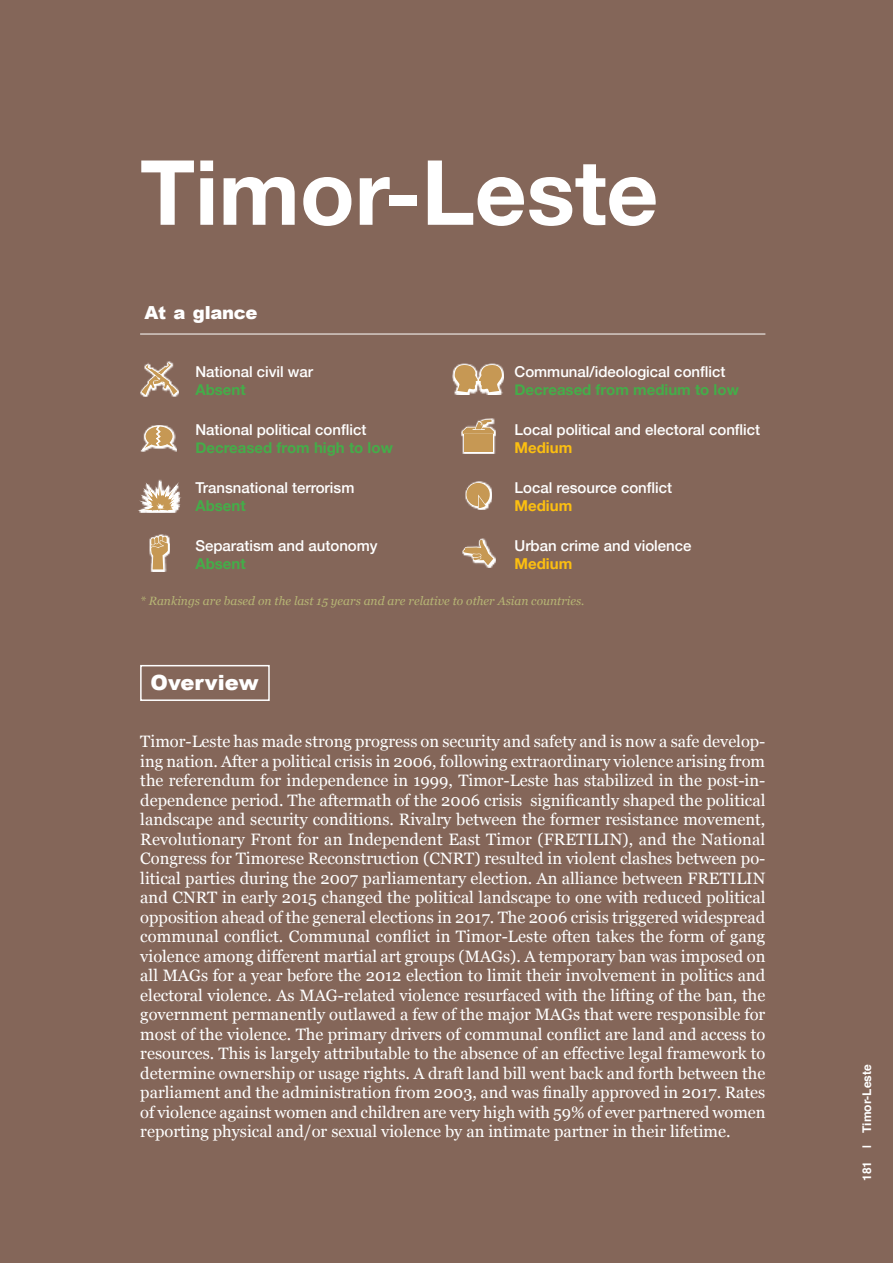
<style>
.page{position:relative;width:893px;height:1263px;background:#846659}
.page>*{position:absolute;margin:0;border:0;box-sizing:border-box;transform-origin:0 0}
.Chapter_title{font:700 90px "Helvetica Neue";color:#fff}
.Overview_heading{font:900 21px "Arial";color:#fff}
.t1{font:900 18px "Arial";letter-spacing:-.02em;color:#fff}
.overview_text{font:16.5px/19.5px "Georgia";color:#fff;text-align:justify}
.at_glance_text{font:500 15px "Helvetica Neue";color:#fff}
.at_glance_text-2{font:700 15px "Helvetica Neue";color:#44ad49}
.at_glance_text-3{font:700 15px "Helvetica Neue";color:#fcbf11}
.at_glance_note{font:italic 12px "Georgia";color:#b6b574}
.t2{font:700 12px "Helvetica";color:#fff}
</style>
<div class="page">
<div style="left:140px;top:665px;width:130px;height:36px;border:2px solid #fff"></div>
<hr style="left:140px;top:334px;width:625px;height:1px;background:#fff">
<svg style="left:139px;top:480px;width:41px;height:33px"></svg>
<svg style="left:140px;top:481px;width:38px;height:31px"></svg>
<svg style="left:140px;top:361px;width:39px;height:34px"></svg>
<svg style="left:141px;top:362px;width:37px;height:35px"></svg>
<svg style="left:151px;top:425px;width:17px;height:1px"></svg>
<svg style="left:141px;top:426px;width:36px;height:25px"></svg>
<svg style="left:149px;top:534px;width:21px;height:37px"></svg>
<div style="left:158px;top:535px;width:5px;height:9px;border:1px solid #fff;border-radius:2px"></div>
<svg style="left:150px;top:536px;width:19px;height:34px"></svg>
<svg style="left:452px;top:363px;width:52px;height:19px"></svg>
<svg style="left:453px;top:364px;width:50px;height:30px"></svg>
<svg style="left:461px;top:418px;width:34px;height:36px"></svg>
<div style="left:464px;top:434px;width:28px;height:18px;background:#c69854"></div>
<svg style="left:462px;top:419px;width:33px;height:16px"></svg>
<svg style="left:465px;top:481px;width:22px;height:29px"></svg>
<svg style="left:466px;top:482px;width:25px;height:27px"></svg>
<svg style="left:463px;top:539px;width:32px;height:28px"></svg>
<h1 class="Chapter_title" style="left:140px;top:122px;width:520px">Timor-Leste</h1>
<p class="t1" style="left:145px;top:299px;width:114px">At a glance</p>
<p class="at_glance_text" style="left:195px;top:359px;width:119px">National civil war</p>
<p class="at_glance_text-2" style="left:195px;top:378px;width:52px">Absent</p>
<p class="at_glance_text" style="left:195px;top:418px;width:172px">National political conflict</p>
<p class="at_glance_text-2" style="left:195px;top:436px;width:199px">Decreased from high to low</p>
<p class="at_glance_text" style="left:195px;top:476px;width:160px">Transnational terrorism</p>
<p class="at_glance_text-2" style="left:195px;top:494px;width:52px">Absent</p>
<p class="at_glance_text" style="left:195px;top:534px;width:184px">Separatism and autonomy</p>
<p class="at_glance_text-2" style="left:195px;top:552px;width:52px">Absent</p>
<p class="at_glance_text" style="left:514px;top:359px;width:212px">Communal/ideological conflict</p>
<p class="at_glance_text-2" style="left:514px;top:378px;width:226px">Decreased from medium to low</p>
<p class="at_glance_text" style="left:514px;top:418px;width:247px">Local political and electoral conflict</p>
<p class="at_glance_text-3" style="left:514px;top:436px;width:59px">Medium</p>
<p class="at_glance_text" style="left:514px;top:476px;width:159px">Local resource conflict</p>
<p class="at_glance_text-3" style="left:514px;top:494px;width:59px">Medium</p>
<p class="at_glance_text" style="left:514px;top:534px;width:179px">Urban crime and violence</p>
<p class="at_glance_text-3" style="left:514px;top:552px;width:59px">Medium</p>
<p class="at_glance_note" style="left:140px;top:592px;width:446px">* Rankings are based on the last 15 years and are relative to other Asian countries.</p>
<h2 class="Overview_heading" style="left:151px;top:668px;width:109px">Overview</h2>
<p class="overview_text" style="left:140px;top:731px;width:627px">Timor-Leste has made strong progress on security and safety and is now a safe develop&shy;ing nation. After a political crisis in 2006, following extraordinary violence arising from the referendum for independence in 1999, Timor-Leste has stabilized in the post-in&shy;dependence period. The aftermath of the 2006 crisis significantly shaped the political landscape and security conditions. Rivalry between the former resistance movement, Revolutionary Front for an Independent East Timor (FRETILIN), and the National Congress for Timorese Reconstruction (CNRT) resulted in violent clashes between po&shy;litical parties during the 2007 parliamentary election. An alliance between FRETILIN and CNRT in early 2015 changed the political landscape to one with reduced political opposition ahead of the general elections in 2017. The 2006 crisis triggered widespread communal conflict. Communal conflict in Timor-Leste often takes the form of gang violence among different martial art groups (MAGs). A temporary ban was imposed on all MAGs for a year before the 2012 election to limit their involvement in politics and electoral violence. As MAG-related violence resurfaced with the lifting of the ban, the government permanently outlawed a few of the major MAGs that were responsible for most of the violence. The primary drivers of communal conflict are land and access to resources. This is largely attributable to the absence of an effective legal framework to determine ownership or usage rights. A draft land bill went back and forth between the parliament and the administration from 2003, and was finally approved in 2017. Rates of violence against women and children are very high with 59% of ever partnered women reporting physical and/or sexual violence by an intimate partner in their lifetime.</p>
<p class="t2" style="left:857px;top:1148px;width:85px;rotate:-90deg">| Timor-Leste</p>
<p class="t2" style="left:857px;top:1181px;width:22px;rotate:-90deg">181</p>
</div>
